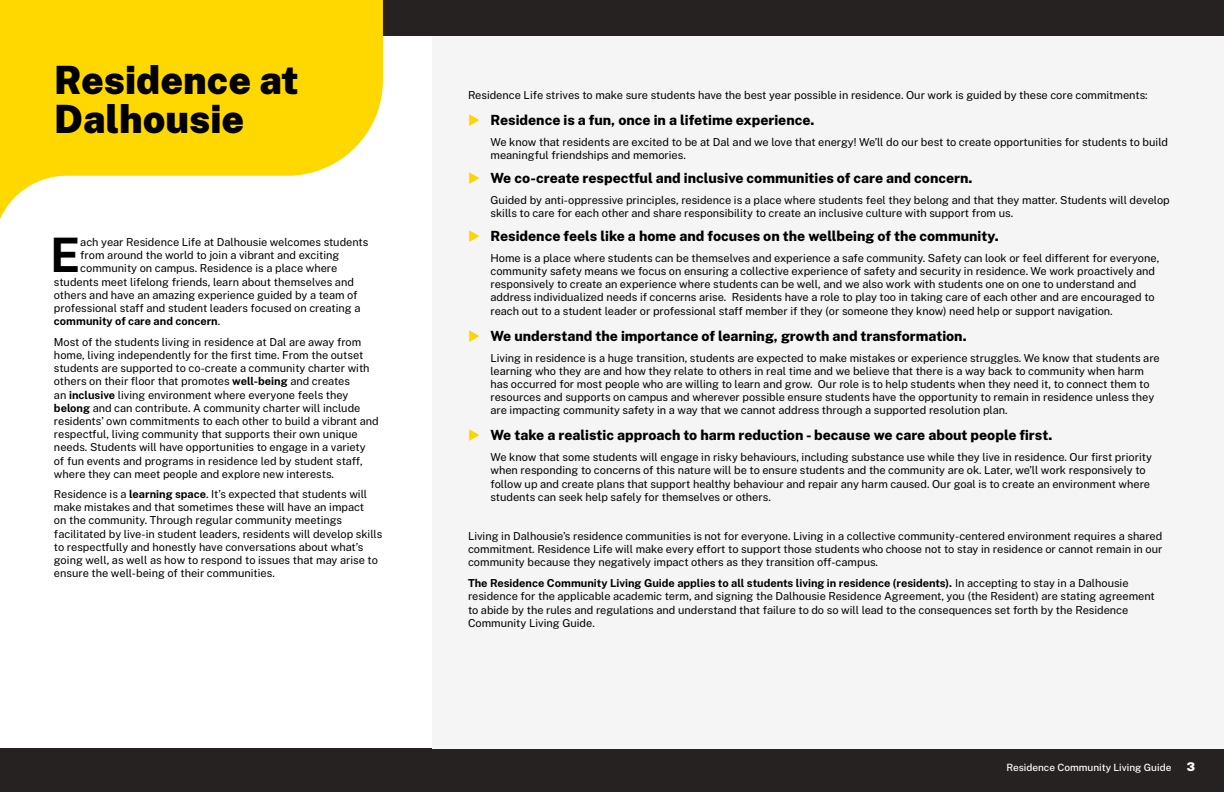
<style>
.page{position:relative;width:1224px;height:792px;background:#fff}
.page>*{position:absolute;margin:0;border:0;box-sizing:border-box;transform-origin:0 0}
.t1{font:700 47.5px "Public Sans";color:#000}
.t2{font:900 39px/39px "Public Sans";color:#000}
.t3{font:800 14px "Public Sans";color:#000}
.t4{font:900 12px "Public Sans";color:#fff}
.t5{font:11px/13.2px "Public Sans";color:#000}
.t6{font:700 11px "Public Sans";color:#000}
.t7{font:500 10px "Public Sans";color:#fff}
.s1{font-weight:400}
.s2{font-weight:700}
</style>
<div class="page">
<div style="left:0;top:749px;width:1224px;height:43px;background:#272222"></div>
<div style="left:0;top:0;width:1224px;height:36px;background:#272222"></div>
<svg style="left:0;top:0;width:383px;height:219px;fill:#ffd800"></svg>
<div style="left:432px;top:36px;width:792px;height:713px;background:#f5f5f5"></div>
<h2 class="t2" style="left:54px;top:59px;width:246px">Residence at<br>Dalhousie</h2>
<h1 class="t1" style="left:50px;top:224px;width:32px">E</h1>
<p class="t5" style="left:80px;top:235px;width:290px">ach year Residence Life at Dalhousie welcomes students</p>
<p class="t5" style="left:80px;top:248px;width:261px">from around the world to join a vibrant and exciting</p>
<p class="t5" style="left:80px;top:261px;width:259px">community on campus. Residence is a place where</p>
<p class="t5" style="left:54px;top:275px;width:301px">students meet lifelong friends, learn about themselves and</p>
<p class="t5" style="left:54px;top:288px;width:305px">others and have an amazing experience guided by a team of</p>
<p class="t5" style="left:54px;top:301px;width:308px">professional staff and student leaders focused on creating a</p>
<p class="t6" style="left:54px;top:314px;width:168px">community of care and concern<span class="s1">.</span></p>
<p class="t5" style="left:54px;top:335px;width:326px">Most of the students living in residence at Dal are away from home, living independently for the first time. From the outset students are supported to co-create a community charter with others on their floor that promotes <span class="s2">well-being</span> and creates<br>an <span class="s2">inclusive</span> living environment where everyone feels they <span class="s2">belong</span> and can contribute. A community charter will include residents’ own commitments to each other to build a vibrant and respectful, living community that supports their own unique needs. Students will have opportunities to engage in a variety<br>of fun events and programs in residence led by student staff, where they can meet people and explore new interests.</p>
<p class="t5" style="left:54px;top:487px;width:330px">Residence is a <span class="s2">learning space</span>. It’s expected that students will make mistakes and that sometimes these will have an impact<br>on the community. Through regular community meetings facilitated by live-in student leaders, residents will develop skills to respectfully and honestly have conversations about what’s going well, as well as how to respond to issues that may arise to ensure the well-being of their communities.</p>
<p class="t5" style="left:468px;top:88px;width:681px">Residence Life strives to make sure students have the best year possible in residence. Our work is guided by these core commitments:</p>
<p class="t3" style="left:491px;top:111px;width:326px">Residence is a fun, once in a lifetime experience.</p>
<p class="t5" style="left:490px;top:135px;width:679px">We know that residents are excited to be at Dal and we love that energy! We’ll do our best to create opportunities for students to build meaningful friendships and memories.</p>
<p class="t3" style="left:491px;top:169px;width:484px">We co-create respectful and inclusive communities of care and concern.</p>
<p class="t5" style="left:490px;top:193px;width:681px">Guided by anti-oppressive principles, residence is a place where students feel they belong and that they matter. Students will develop skills to care for each other and share responsibility to create an inclusive culture with support from us.</p>
<p class="t3" style="left:491px;top:226px;width:510px">Residence feels like a home and focuses on the wellbeing of the community.</p>
<p class="t5" style="left:490px;top:251px;width:670px">Home is a place where students can be themselves and experience a safe community. Safety can look or feel different for everyone, community safety means we focus on ensuring a collective experience of safety and security in residence. We work proactively and responsively to create an experience where students can be well, and we also work with students one on one to understand and address individualized needs if concerns arise. Residents have a role to play too in taking care of each other and are encouraged to reach out to a student leader or professional staff member if they (or someone they know) need help or support navigation.</p>
<p class="t3" style="left:491px;top:326px;width:478px">We understand the importance of learning, growth and transformation.</p>
<p class="t5" style="left:490px;top:351px;width:671px">Living in residence is a huge transition, students are expected to make mistakes or experience struggles. We know that students are learning who they are and how they relate to others in real time and we believe that there is a way back to community when harm has occurred for most people who are willing to learn and grow. Our role is to help students when they need it, to connect them to resources and supports on campus and wherever possible ensure students have the opportunity to remain in residence unless they are impacting community safety in a way that we cannot address through a supported resolution plan.</p>
<p class="t3" style="left:491px;top:426px;width:563px">We take a realistic approach to harm reduction - because we care about people first.</p>
<p class="t5" style="left:490px;top:450px;width:663px">We know that some students will engage in risky behaviours, including substance use while they live in residence. Our first priority when responding to concerns of this nature will be to ensure students and the community are ok. Later, we’ll work responsively to follow up and create plans that support healthy behaviour and repair any harm caused. Our goal is to create an environment where students can seek help safely for themselves or others.</p>
<p class="t5" style="left:468px;top:529px;width:696px;text-align:justify">Living in Dalhousie’s residence communities is not for everyone. Living in a collective community-centered environment requires a shared commitment. Residence Life will make every effort to support those students who choose not to stay in residence or cannot remain in our community because they negatively impact others as they transition off-campus.</p>
<p class="t5" style="left:468px;top:576px;width:688px"><span class="s2">The Residence Community Living Guide applies to all students living in residence (residents).</span> In accepting to stay in a Dalhousie residence for the applicable academic term, and signing the Dalhousie Residence Agreement, you (the Resident) are stating agreement to abide by the rules and regulations and understand that failure to do so will lead to the consequences set forth by the Residence Community Living Guide.</p>
<p class="t7" style="left:1006px;top:761px;width:166px">Residence Community Living Guide</p>
<p class="t4" style="left:1187px;top:759px;width:10px">3</p>
</div>
